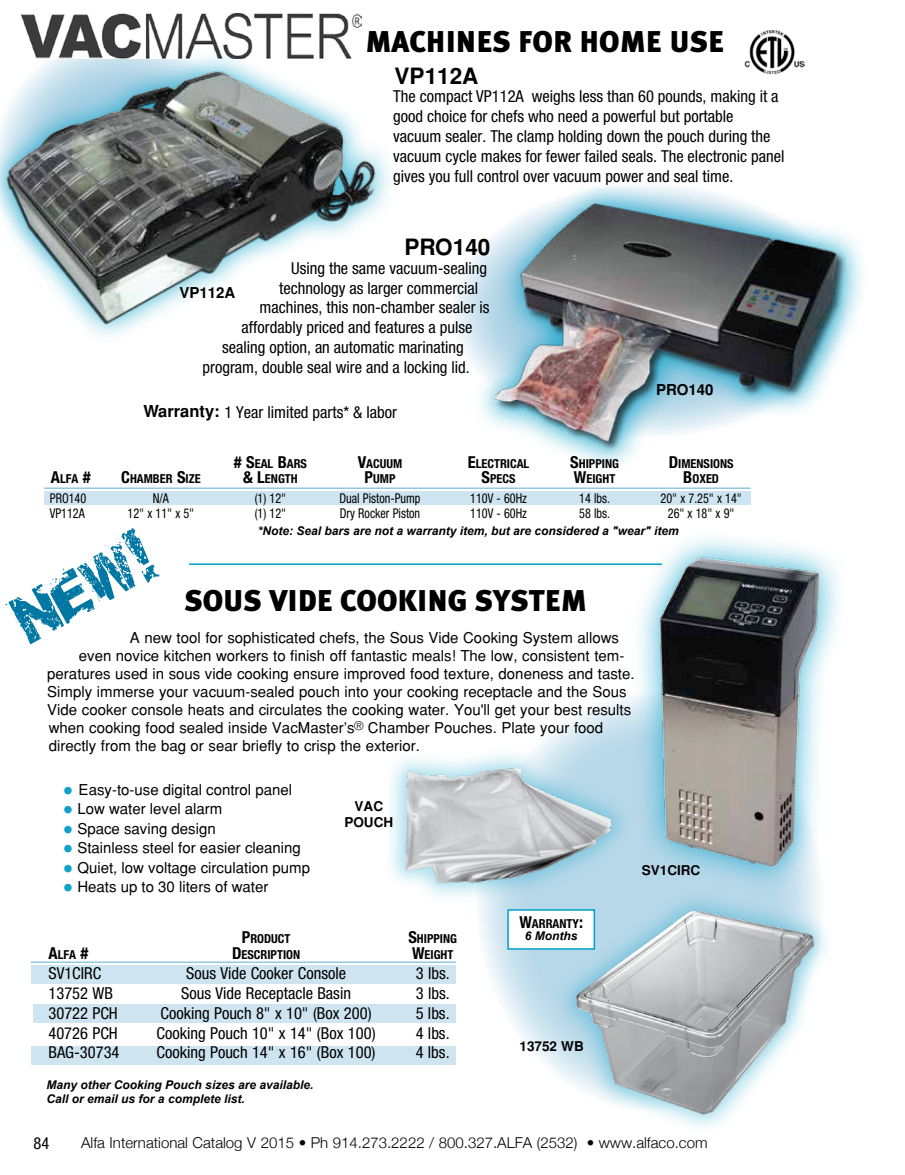
<style>
.page{position:relative;width:905px;height:1175px;background:#fff}
.page>*{position:absolute;margin:0;border:0;box-sizing:border-box;transform-origin:0 0}
.t1{font:900 30px "Meta Plus";color:#000}
.t2{font:700 22.5px "Helvetica";color:#000}
.t3{font:condensed 16.5px/19.8px "Helvetica Neue";color:#000}
.t4{font:15px "Helvetica";color:#000}
.t5{font:300 15px "Helvetica Neue";color:#000}
.t6{font:700 15px "Helvetica";color:#000}
.t7{font:condensed 13.5px "Helvetica Neue";color:#000;scale:.9 1}
.t8{font:700 13.5px/16.2px "Helvetica";color:#000;text-align:center}
.t9{font:700 condensed 12.3px "Helvetica Neue";color:#000}
.t10{font:italic 700 12px/14.4px "Arial";color:#000}
.s1{font-family:"Helvetica";font-weight:700;font-stretch:normal}
.s2{font-size:16.5px}
.s3{font-family:"Helvetica Neue";font-weight:900;font-stretch:condensed;font-size:21px;color:#0ea1ca}
</style>
<div class="page">
<svg style="left:476px;top:692px;width:348px;height:418px"></svg>
<img style="left:22px;top:14px;width:339px;height:33px">
<div style="left:471px;top:180px;width:398px;height:294px;background:#01a0c9;opacity:.75"></div>
<img style="left:491px;top:190px;width:354px;height:262px">
<hr style="left:44px;top:487px;width:706px;height:2px;background:#92c8e2">
<div style="left:44px;top:491px;width:706px;height:13px;background:#cee5f1"></div>
<svg style="left:5px;top:528px;width:155px;height:116px"></svg>
<div style="left:32px;top:1046px;width:424px;height:19px;background:#cee5f1"></div>
<div style="left:33px;top:1004px;width:423px;height:19px;background:#cee5f1"></div>
<div style="left:32px;top:965px;width:424px;height:19px;background:#cee5f1"></div>
<hr style="left:31px;top:961px;width:425px;height:2px;background:#92c8e2">
<div style="left:507px;top:909px;width:88px;height:40px;background:#fff;border:2px solid #01a0c9"></div>
<div style="left:382px;top:745px;width:250px;height:160px;background:#01a0c9;opacity:.36"></div>
<img style="left:397px;top:761px;width:216px;height:131px">
<div style="left:554px;top:888px;width:282px;height:247px;background:#01a0c9;opacity:.36"></div>
<img style="left:563px;top:893px;width:257px;height:228px">
<div style="left:0;top:47px;width:398px;height:299px;background:#01a0c9;opacity:.75"></div>
<img style="left:0;top:67px;width:381px;height:258px">
<hr style="left:189px;top:563px;width:473px;height:2px;background:#01a0c9">
<img style="left:744px;top:30px;width:60px;height:45px">
<div style="left:630px;top:529px;width:217px;height:364px;background:#01a0c9;opacity:.75"></div>
<img style="left:644px;top:549px;width:188px;height:316px">
<h1 class="t1" style="left:365px;top:24px;width:360px">MACHINES FOR HOME USE</h1>
<h2 class="t2" style="left:394px;top:63px;width:85px">VP112A</h2>
<p class="t3" style="left:393px;top:86px;width:393px">The compact VP112A weighs less than 60 pounds, making it a good choice for chefs who need a powerful but portable vacuum sealer. The clamp holding down the pouch during the vacuum cycle makes for fewer failed seals. The electronic panel gives you full control over vacuum power and seal time.</p>
<h2 class="t2" style="left:404px;top:234px;width:87px">PRO140</h2>
<p class="t3" style="left:291px;top:258px;width:197px">Using the same vacuum-sealing</p>
<p class="t3" style="left:279px;top:278px;width:201px">technology as larger commercial</p>
<p class="t3" style="left:260px;top:297px;width:231px">machines, this non-chamber sealer is</p>
<p class="t3" style="left:242px;top:317px;width:232px">affordably priced and features a pulse</p>
<p class="t3" style="left:222px;top:337px;width:243px">sealing option, an automatic marinating</p>
<p class="t3" style="left:202px;top:357px;width:269px">program, double seal wire and a locking lid.</p>
<p class="t6" style="left:179px;top:284px;width:57px">VP112A</p>
<p class="t3" style="left:143px;top:402px;width:255px"><span class="s1">Warranty:</span> 1 Year limited parts* &amp; labor</p>
<p class="t6" style="left:656px;top:381px;width:59px">PRO140</p>
<p class="t9" style="left:234px;top:456px;width:75px"><span class="s2"># S</span>EAL <span class="s2">B</span>ARS</p>
<p class="t9" style="left:358px;top:456px;width:83px"><span class="s2">V</span>ACUUM <span class="s2">E</span></p>
<p class="t9" style="left:475px;top:456px;width:80px">LECTRICAL <span class="s2">S</span></p>
<p class="t9" style="left:579px;top:456px;width:42px">HIPPING</p>
<p class="t9" style="left:668px;top:456px;width:66px"><span class="s2">D</span>IMENSIONS</p>
<p class="t9" style="left:51px;top:471px;width:151px"><span class="s2">A</span>LFA <span class="s2"># C</span>HAMBER <span class="s2">S</span>IZE</p>
<p class="t9" style="left:243px;top:471px;width:94px"><span class="s2">&amp; L</span>ENGTH <span class="s2">P</span></p>
<p class="t9" style="left:373px;top:471px;width:71px">UMP <span class="s2">S</span></p>
<p class="t9" style="left:490px;top:471px;width:27px">PECS</p>
<p class="t9" style="left:574px;top:471px;width:83px"><span class="s2">W</span>EIGHT <span class="s2">B</span></p>
<p class="t9" style="left:692px;top:471px;width:27px">OXED</p>
<p class="t7" style="left:50px;top:490px;width:42px">PRO140</p>
<p class="t7" style="left:153px;top:490px;width:20px">N/A</p>
<p class="t7" style="left:255px;top:490px;width:37px">(1) 12"</p>
<p class="t7" style="left:339px;top:490px;width:92px">Dual Piston-Pump</p>
<p class="t7" style="left:470px;top:490px;width:65px">110V - 60Hz</p>
<p class="t7" style="left:579px;top:490px;width:36px">14 lbs.</p>
<p class="t7" style="left:660px;top:490px;width:92px">20" x 7.25" x 14"</p>
<p class="t7" style="left:50px;top:505px;width:40px">VP112A</p>
<p class="t7" style="left:127px;top:505px;width:76px">12" x 11" x 5"</p>
<p class="t7" style="left:255px;top:505px;width:37px">(1) 12"</p>
<p class="t7" style="left:340px;top:505px;width:91px">Dry Rocker Piston</p>
<p class="t7" style="left:470px;top:505px;width:65px">110V - 60Hz</p>
<p class="t7" style="left:579px;top:505px;width:36px">58 lbs.</p>
<p class="t7" style="left:667px;top:505px;width:76px">26" x 18" x 9"</p>
<p class="t10" style="left:258px;top:524px;width:422px">*Note: Seal bars are not a warranty item, but are considered a "wear" item</p>
<h1 class="t1" style="left:184px;top:583px;width:404px">SOUS VIDE COOKING SYSTEM</h1>
<p class="t4" style="left:130px;top:629px;width:490px">A new tool for sophisticated chefs, the Sous Vide Cooking System allows</p>
<p class="t4" style="left:79px;top:647px;width:547px">even novice kitchen workers to finish off fantastic meals! The low, consistent tem-</p>
<p class="t4" style="left:47px;top:665px;width:589px">peratures used in sous vide cooking ensure improved food texture, doneness and taste.</p>
<p class="t4" style="left:47px;top:683px;width:581px">Simply immerse your vacuum-sealed pouch into your cooking receptacle and the Sous</p>
<p class="t4" style="left:47px;top:701px;width:585px">Vide cooker console heats and circulates the cooking water. You'll get your best results</p>
<p class="t4" style="left:49px;top:719px;width:556px">when cooking food sealed inside VacMaster’s<sup>®</sup> Chamber Pouches. Plate your food</p>
<p class="t4" style="left:49px;top:737px;width:372px">directly from the bag or sear briefly to crisp the exterior.</p>
<p class="t4" style="left:63px;top:780px;width:231px"><span class="s3">•</span> Easy-to-use digital control panel</p>
<p class="t4" style="left:63px;top:800px;width:161px"><span class="s3">•</span> Low water level alarm</p>
<p class="t4" style="left:63px;top:819px;width:155px"><span class="s3">•</span> Space saving design</p>
<p class="t4" style="left:63px;top:839px;width:240px"><span class="s3">•</span> Stainless steel for easier cleaning</p>
<p class="t4" style="left:63px;top:858px;width:249px"><span class="s3">•</span> Quiet, low voltage circulation pump</p>
<p class="t4" style="left:63px;top:878px;width:207px"><span class="s3">•</span> Heats up to 30 liters of water</p>
<p class="t8" style="left:344px;top:798px;width:50px">VAC<br>POUCH</p>
<p class="t9" style="left:242px;top:931px;width:50px"><span class="s2">P</span>RODUCT</p>
<p class="t9" style="left:408px;top:931px;width:50px"><span class="s2">S</span>HIPPING</p>
<p class="t9" style="left:49px;top:947px;width:41px"><span class="s2">A</span>LFA <span class="s2">#</span></p>
<p class="t9" style="left:232px;top:947px;width:70px"><span class="s2">D</span>ESCRIPTION</p>
<p class="t9" style="left:412px;top:947px;width:43px"><span class="s2">W</span>EIGHT</p>
<p class="t3" style="left:48px;top:963px;width:54px">SV1CIRC</p>
<p class="t3" style="left:186px;top:963px;width:161px">Sous Vide Cooker Console</p>
<p class="t3" style="left:416px;top:963px;width:35px">3 lbs.</p>
<p class="t3" style="left:48px;top:983px;width:66px">13752 WB</p>
<p class="t3" style="left:181px;top:983px;width:171px">Sous Vide Receptacle Basin</p>
<p class="t3" style="left:415px;top:983px;width:35px">3 lbs.</p>
<p class="t3" style="left:48px;top:1002px;width:71px">30722 PCH</p>
<p class="t3" style="left:160px;top:1002px;width:213px">Cooking Pouch 8" x 10" (Box 200)</p>
<p class="t3" style="left:415px;top:1002px;width:35px">5 lbs.</p>
<p class="t3" style="left:48px;top:1022px;width:71px">40726 PCH</p>
<p class="t3" style="left:156px;top:1022px;width:221px">Cooking Pouch 10" x 14" (Box 100)</p>
<p class="t3" style="left:415px;top:1022px;width:35px">4 lbs.</p>
<p class="t3" style="left:48px;top:1042px;width:73px">BAG-30734</p>
<p class="t3" style="left:156px;top:1042px;width:221px">Cooking Pouch 14" x 16" (Box 100)</p>
<p class="t3" style="left:415px;top:1042px;width:35px">4 lbs.</p>
<p class="t10" style="left:47px;top:1078px;width:268px">Many other Cooking Pouch sizes are available.<br>Call or email us for a complete list.</p>
<p class="t9" style="left:519px;top:916px;width:65px"><span class="s2">W</span>ARRANTY<span class="s2">:</span></p>
<p class="t10" style="left:525px;top:929px;width:54px">6 Months</p>
<p class="t8" style="left:519px;top:1038px;width:66px">13752 WB</p>
<p class="t8" style="left:641px;top:862px;width:60px">SV1CIRC</p>
<p class="t3" style="left:34px;top:1133px;width:17px">84</p>
<p class="t5" style="left:81px;top:1130px;width:628px">Alfa International Catalog V 2015 • Ph 914.273.2222 / 800.327.ALFA (2532) • www.alfaco.com</p>
</div>
